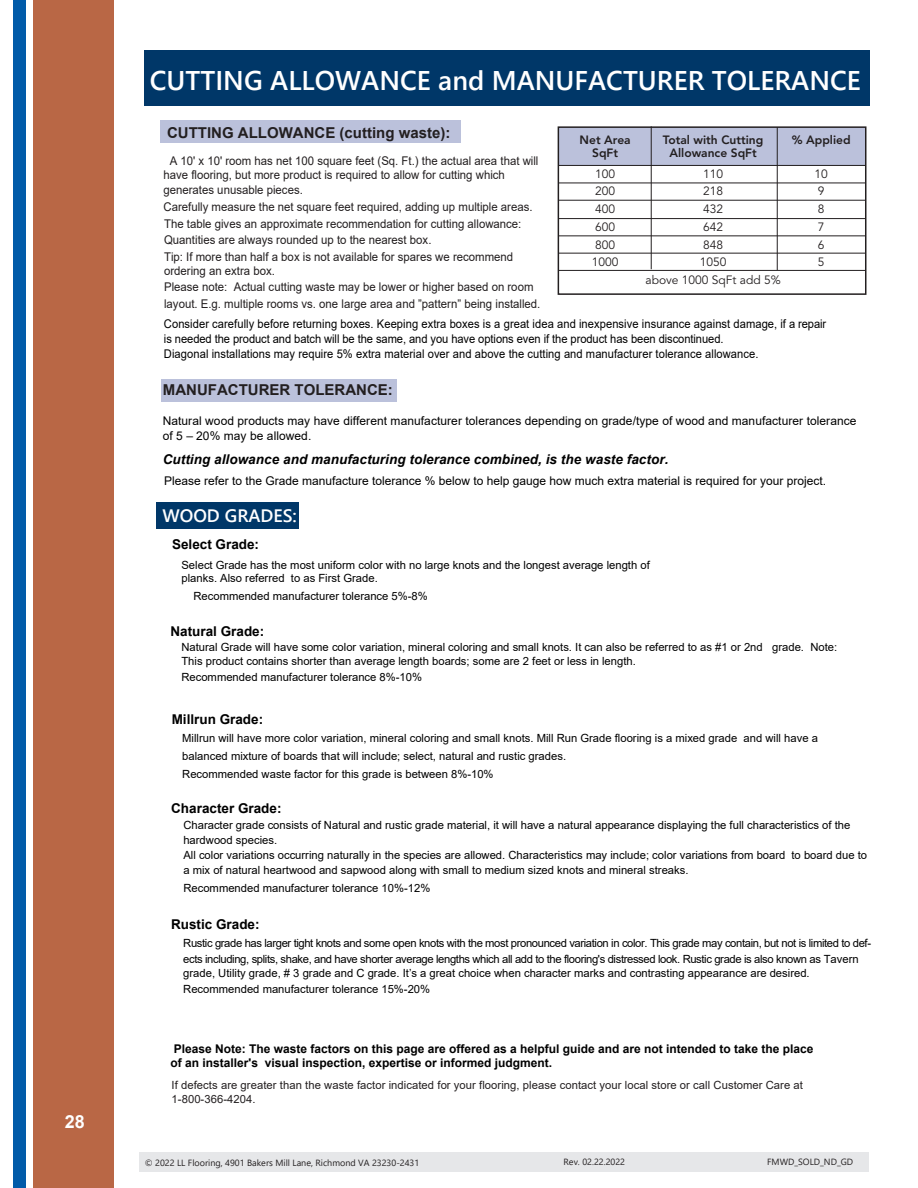
<style>
.page{position:relative;width:918px;height:1188px;background:#fff}
.page>*{position:absolute;margin:0;border:0;box-sizing:border-box;transform-origin:0 0}
.t1{font:700 27px "Yu Gothic UI";color:#fff}
.t2{font:700 18px "Yu Gothic UI";color:#fff}
.t3{font:700 18px "Arial";color:#fff}
.t4{font:700 15px "Arial";color:#231f20}
.t5{font:italic 700 13.5px "Arial";letter-spacing:.005em;color:#000}
.t6{font:700 13.5px "Arial";color:#000}
.t7{font:12px/15.3px "Arial";letter-spacing:.005em;color:#000;scale:.93 1}
.t8{font:12px/16.6px "Arial";color:#221e1f;scale:.95 1}
.t9{font:12px/14.4px "Arial";letter-spacing:.005em;color:#000}
.t10{font:12px/14.5px "Arial";color:#231f20;scale:.95 1}
.t11{font:700 12px/14px "Arial";color:#000}
.t12{font:12px "Avenir";color:#231f20}
.t13{font:800 12px/12.9px "Avenir";color:#231f20;text-align:center}
.t14{font:11.25px/15px "Arial";color:#000}
.t15{font:11.25px/16.5px "Arial";letter-spacing:-.035em;color:#000}
.t16{font:11.25px/14.2px "Arial";letter-spacing:.005em;color:#231f20}
.t17{font:9px "Yu Gothic UI";color:#231f20}
</style>
<div class="page">
<div style="left:157px;top:502px;width:142px;height:27px;background:#003768"></div>
<div style="left:145px;top:51px;width:725px;height:54px;background:#003768"></div>
<div style="left:33px;top:0;width:81px;height:1188px;background:#b96745"></div>
<div style="left:14px;top:0;width:12px;height:1188px;background:#015ba9"></div>
<div style="left:161px;top:379px;width:235px;height:23px;background:#bbc1db"></div>
<div style="left:161px;top:120px;width:300px;height:23px;background:#bbc1db"></div>
<div style="left:558px;top:127px;width:307px;height:38px;background:#bbc1db"></div>
<div style="left:558px;top:126px;width:308px;height:169px;border:2px solid #231f20"></div>
<hr style="left:559px;top:165px;width:306px;height:1px;background:#231f20">
<hr style="left:559px;top:183px;width:306px;height:1px;background:#231f20">
<hr style="left:559px;top:200px;width:306px;height:1px;background:#231f20">
<hr style="left:559px;top:218px;width:306px;height:1px;background:#231f20">
<hr style="left:559px;top:235px;width:306px;height:1px;background:#231f20">
<hr style="left:559px;top:253px;width:306px;height:1px;background:#231f20">
<hr style="left:559px;top:270px;width:306px;height:1px;background:#231f20">
<hr style="left:777px;top:127px;width:1px;height:143px;background:#231f20">
<hr style="left:651px;top:126px;width:1px;height:143px;background:#231f20">
<div style="left:139px;top:1152px;width:729px;height:19px;background:#e6e7e9"></div>
<h2 class="t3" style="left:65px;top:1109px;width:22px">28</h2>
<h1 class="t1" style="left:150px;top:65px;width:712px">CUTTING ALLOWANCE and MANUFACTURER TOLERANCE</h1>
<h3 class="t4" style="left:167px;top:122px;width:285px">CUTTING ALLOWANCE (cutting waste):</h3>
<p class="t10" style="left:163px;top:153px;width:396px;text-indent:6px">A 10' x 10' room has net 100 square feet (Sq. Ft.) the actual area that will have flooring, but more product is required to allow for cutting which generates unusable pieces.</p>
<p class="t10" style="left:163px;top:200px;width:390px">Carefully measure the net square feet required, adding up multiple areas.</p>
<p class="t8" style="left:164px;top:215px;width:378px">The table gives an approximate recommendation for cutting allowance:<br>Quantities are always rounded up to the nearest box.<br>Tip: If more than half a box is not available for spares we recommend</p>
<p class="t8" style="left:164px;top:262px;width:398px">ordering an extra box.<br>Please note: Actual cutting waste may be lower or higher based on room layout. E.g. multiple rooms vs. one large area and ”pattern” being installed.</p>
<p class="t13" style="left:580px;top:134px;width:53px">Net Area</p>
<p class="t13" style="left:792px;top:134px;width:60px">% Applied</p>
<p class="t13" style="left:592px;top:147px;width:28px">SqFt</p>
<p class="t13" style="left:663px;top:134px;width:102px">Total with Cutting<br>Allowance SqFt</p>
<p class="t12" style="left:595px;top:167px;width:22px">100</p>
<p class="t12" style="left:703px;top:167px;width:22px">110</p>
<p class="t12" style="left:814px;top:167px;width:15px">10</p>
<p class="t12" style="left:595px;top:184px;width:22px">200</p>
<p class="t12" style="left:703px;top:184px;width:22px">218</p>
<p class="t12" style="left:818px;top:184px;width:8px">9</p>
<p class="t12" style="left:595px;top:202px;width:22px">400</p>
<p class="t12" style="left:703px;top:202px;width:22px">432</p>
<p class="t12" style="left:818px;top:202px;width:8px">8</p>
<p class="t12" style="left:595px;top:220px;width:22px">600</p>
<p class="t12" style="left:703px;top:220px;width:22px">642</p>
<p class="t12" style="left:818px;top:220px;width:8px">7</p>
<p class="t12" style="left:595px;top:238px;width:22px">800</p>
<p class="t12" style="left:703px;top:238px;width:22px">848</p>
<p class="t12" style="left:818px;top:238px;width:8px">6</p>
<p class="t12" style="left:592px;top:255px;width:28px">1000</p>
<p class="t12" style="left:700px;top:255px;width:28px">1050</p>
<p class="t12" style="left:818px;top:255px;width:8px">5</p>
<p class="t12" style="left:645px;top:273px;width:137px">above 1000 SqFt add 5%</p>
<p class="t7" style="left:164px;top:316px;width:714px">Consider carefully before returning boxes. Keeping extra boxes is a great idea and inexpensive insurance against damage, if a repair is needed the product and batch will be the same, and you have options even if the product has been discontinued.<br>Diagonal installations may require 5% extra material over and above the cutting and manufacturer tolerance allowance.</p>
<h3 class="t4" style="left:163px;top:379px;width:231px">MANUFACTURER TOLERANCE:</h3>
<p class="t9" style="left:163px;top:414px;width:695px">Natural wood products may have different manufacturer tolerances depending on grade/type of wood and manufacturer tolerance of 5 – 20% may be allowed.</p>
<p class="t5" style="left:163px;top:450px;width:507px">Cutting allowance and manufacturing tolerance combined, is the waste factor.</p>
<p class="t9" style="left:164px;top:474px;width:663px">Please refer to the Grade manufacture tolerance % below to help gauge how much extra material is required for your project.</p>
<h2 class="t2" style="left:162px;top:506px;width:136px">WOOD GRADES:</h2>
<p class="t6" style="left:172px;top:535px;width:89px">Select Grade:</p>
<p class="t14" style="left:181px;top:559px;width:470px;line-height:12.6px">Select Grade has the most uniform color with no large knots and the longest average length of planks. Also referred to as First Grade.</p>
<p class="t14" style="left:193px;top:588px;width:236px">Recommended manufacturer tolerance 5%-8%</p>
<p class="t6" style="left:170px;top:622px;width:95px">Natural Grade:</p>
<p class="t14" style="left:181px;top:641px;width:657px;line-height:13.5px">Natural Grade will have some color variation, mineral coloring and small knots. It can also be referred to as #1 or 2nd grade. Note:<br>This product contains shorter than average length boards; some are 2 feet or less in length.</p>
<p class="t14" style="left:181px;top:670px;width:242px">Recommended manufacturer tolerance 8%-10%</p>
<p class="t6" style="left:172px;top:709px;width:93px">Millrun Grade:</p>
<p class="t14" style="left:182px;top:729px;width:637px;line-height:18px">Millrun will have more color variation, mineral coloring and small knots. Mill Run Grade flooring is a mixed grade and will have a balanced mixture of boards that will include; select, natural and rustic grades.<br>Recommended waste factor for this grade is between 8%-10%</p>
<p class="t6" style="left:171px;top:799px;width:112px">Character Grade:</p>
<p class="t14" style="left:183px;top:817px;width:685px">Character grade consists of Natural and rustic grade material, it will have a natural appearance displaying the full characteristics of the hardwood species.<br>All color variations occurring naturally in the species are allowed. Characteristics may include; color variations from board to board due to a mix of natural heartwood and sapwood along with small to medium sized knots and mineral streaks.</p>
<p class="t14" style="left:183px;top:880px;width:248px">Recommended manufacturer tolerance 10%-12%</p>
<p class="t6" style="left:171px;top:914px;width:90px">Rustic Grade:</p>
<p class="t15" style="left:183px;top:934px;width:689px">Rustic grade has larger tight knots and some open knots with the most pronounced variation in color. This grade may contain, but not is limited to def&shy;ects including, splits, shake, and have shorter average lengths which all add to the flooring's distressed look. Rustic grade is also known as Tavern</p>
<p class="t14" style="left:183px;top:964px;width:628px;line-height:16.5px">grade, Utility grade, # 3 grade and C grade. It’s a great choice when character marks and contrasting appearance are desired.<br>Recommended manufacturer tolerance 15%-20%</p>
<p class="t11" style="left:171px;top:1042px;width:644px">Please Note: The waste factors on this page are offered as a helpful guide and are not intended to take the place of an installer's visual inspection, expertise or informed judgment.</p>
<p class="t16" style="left:172px;top:1078px;width:633px">If defects are greater than the waste factor indicated for your flooring, please contact your local store or call Customer Care at<br>1-800-366-4204.</p>
<p class="t17" style="left:145px;top:1154px;width:276px">© 2022 LL Flooring, 4901 Bakers Mill Lane, Richmond VA 23230-2431</p>
<p class="t17" style="left:564px;top:1153px;width:63px">Rev. 02.22.2022</p>
<p class="t17" style="left:767px;top:1153px;width:88px">FMWD_SOLD_ND_GD</p>
</div>
